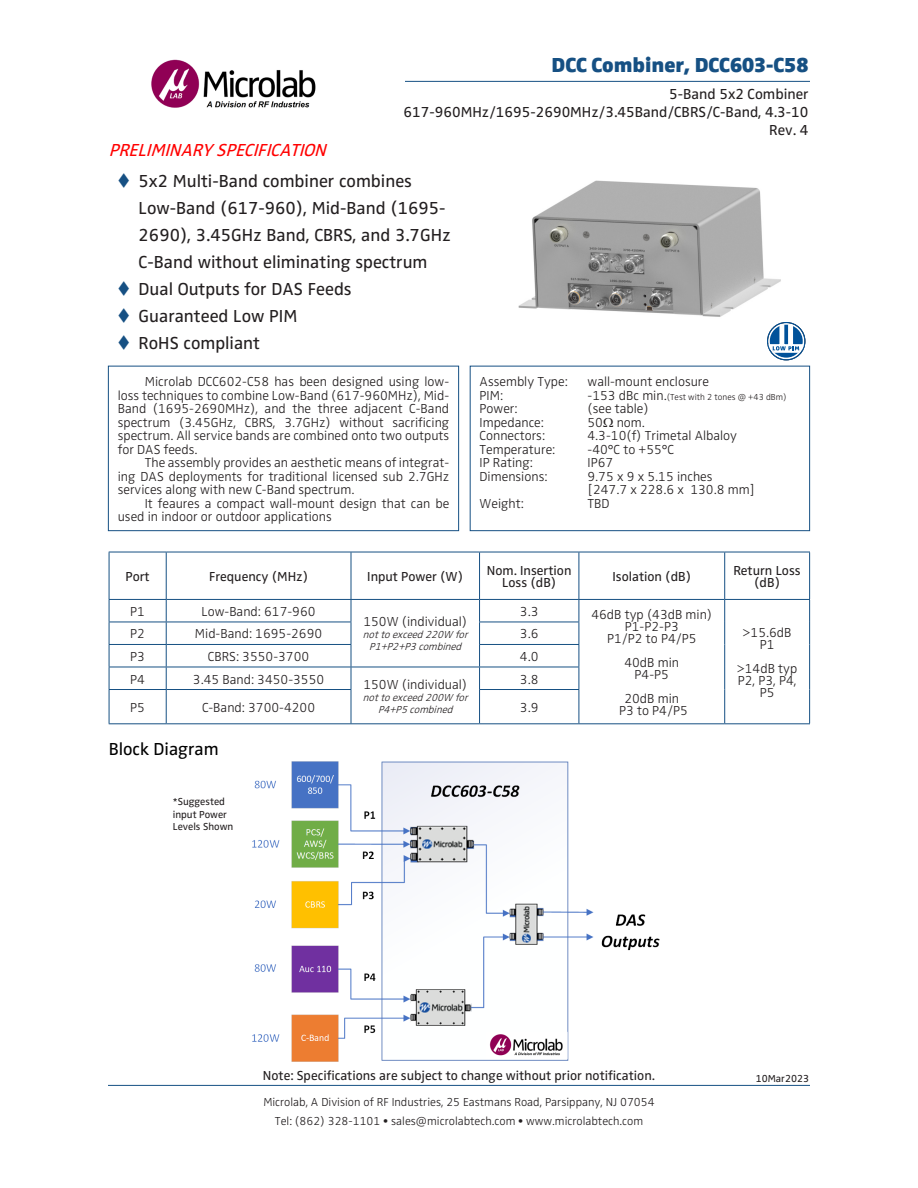
<style>
.page{position:relative;width:918px;height:1188px;background:#fff}
.page>*{position:absolute;margin:0;border:0;box-sizing:border-box;transform-origin:0 0}
.t1{font:900 21px "Zwo Pro";color:#165083}
.DS_Bullets{font:18px/27px "Zwo Pro";color:#231f20}
.t2{font:italic 18px "Zwo Pro";color:#f00}
.t3{font:18px "Zwo Pro";color:#000}
.t4{font:15px "Zwo Pro";color:#231f20}
.t5{font:300 13.5px/13.5px "Zwo Pro";color:#231f20;text-align:justify}
.t6{font:13.5px/12px "Zwo Pro";color:#231f20;text-align:center}
.t7{font:300 12px "Zwo Pro";color:#231f20}
.t8{font:italic 300 10.5px/12px "Zwo Pro";color:#231f20;text-align:center}
.t9{font:10.5px/12.6px "Zwo Pro";color:#231f20}
.t10{font:300 9px "Zwo Pro";color:#231f20}
.s1{color:#165083}
.s2{font-size:13.5px}
</style>
<div class="page">
<img style="left:151px;top:59px;width:165px;height:49px">
<div style="left:108px;top:366px;width:351px;height:165px;border:1px solid #165083"></div>
<div style="left:470px;top:366px;width:340px;height:165px;border:1px solid #165083"></div>
<hr style="left:405px;top:81px;width:405px;height:1px;background:#165083">
<hr style="left:108px;top:1085px;width:702px;height:1px;background:#165083">
<img style="left:518px;top:180px;width:284px;height:178px">
<hr style="left:109px;top:552px;width:57px;height:1px;background:#165083">
<hr style="left:109px;top:552px;width:1px;height:47px;background:#165083">
<hr style="left:166px;top:552px;width:185px;height:1px;background:#165083">
<hr style="left:166px;top:552px;width:1px;height:47px;background:#165083">
<hr style="left:351px;top:552px;width:129px;height:1px;background:#165083">
<hr style="left:351px;top:552px;width:1px;height:47px;background:#165083">
<hr style="left:480px;top:552px;width:99px;height:1px;background:#165083">
<hr style="left:479px;top:552px;width:1px;height:47px;background:#165083">
<hr style="left:579px;top:552px;width:146px;height:1px;background:#165083">
<hr style="left:579px;top:552px;width:1px;height:47px;background:#165083">
<hr style="left:725px;top:552px;width:85px;height:1px;background:#165083">
<hr style="left:724px;top:552px;width:1px;height:47px;background:#165083">
<hr style="left:809px;top:552px;width:1px;height:47px;background:#165083">
<hr style="left:109px;top:599px;width:57px;height:1px;background:#165083">
<hr style="left:166px;top:599px;width:185px;height:1px;background:#165083">
<hr style="left:351px;top:599px;width:129px;height:1px;background:#165083">
<hr style="left:480px;top:599px;width:99px;height:1px;background:#165083">
<hr style="left:579px;top:599px;width:146px;height:1px;background:#165083">
<hr style="left:725px;top:599px;width:85px;height:1px;background:#165083">
<hr style="left:109px;top:622px;width:57px;height:1px;background:#165083">
<hr style="left:166px;top:622px;width:185px;height:1px;background:#165083">
<hr style="left:479px;top:622px;width:100px;height:1px;background:#165083">
<hr style="left:109px;top:644px;width:57px;height:1px;background:#165083">
<hr style="left:166px;top:644px;width:185px;height:1px;background:#165083">
<hr style="left:479px;top:644px;width:100px;height:1px;background:#165083">
<hr style="left:109px;top:667px;width:57px;height:1px;background:#165083">
<svg style="left:109px;top:600px;width:1px;height:89px"></svg>
<hr style="left:166px;top:667px;width:185px;height:1px;background:#165083">
<svg style="left:166px;top:600px;width:1px;height:89px"></svg>
<hr style="left:351px;top:667px;width:129px;height:1px;background:#165083">
<svg style="left:351px;top:600px;width:1px;height:89px"></svg>
<hr style="left:480px;top:667px;width:99px;height:1px;background:#165083">
<svg style="left:479px;top:600px;width:1px;height:89px"></svg>
<svg style="left:579px;top:600px;width:1px;height:89px"></svg>
<svg style="left:724px;top:600px;width:1px;height:90px"></svg>
<svg style="left:809px;top:600px;width:1px;height:90px"></svg>
<hr style="left:109px;top:689px;width:57px;height:1px;background:#165083">
<hr style="left:109px;top:690px;width:1px;height:33px;background:#165083">
<hr style="left:166px;top:689px;width:185px;height:1px;background:#165083">
<hr style="left:166px;top:690px;width:1px;height:33px;background:#165083">
<hr style="left:351px;top:690px;width:1px;height:33px;background:#165083">
<hr style="left:479px;top:689px;width:100px;height:1px;background:#165083">
<hr style="left:479px;top:690px;width:1px;height:33px;background:#165083">
<hr style="left:579px;top:690px;width:1px;height:33px;background:#165083">
<hr style="left:724px;top:690px;width:1px;height:33px;background:#165083">
<hr style="left:809px;top:690px;width:1px;height:33px;background:#165083">
<hr style="left:109px;top:723px;width:57px;height:1px;background:#165083">
<hr style="left:166px;top:723px;width:185px;height:1px;background:#165083">
<hr style="left:351px;top:723px;width:129px;height:1px;background:#165083">
<hr style="left:480px;top:723px;width:99px;height:1px;background:#165083">
<hr style="left:579px;top:723px;width:146px;height:1px;background:#165083">
<hr style="left:725px;top:723px;width:85px;height:1px;background:#165083">
<img style="left:252px;top:761px;width:408px;height:301px">
<svg style="left:768px;top:323px;width:37px;height:37px"></svg>
<div style="left:768px;top:322px;width:37px;height:38px;border:1px solid #231f20;border-radius:50%"></div>
<svg style="left:770px;top:325px;width:33px;height:33px"></svg>
<div style="left:767px;top:322px;width:38px;height:38px;border:1px solid #01529a;border-radius:50%"></div>
<svg style="left:767px;top:323px;width:39px;height:30px"></svg>
<p class="t2" style="left:109px;top:139px;width:224px">PRELIMINARYSPECIFICATION</p>
<p class="t1" style="left:552px;top:52px;width:258px">DCC Combiner, DCC603-C58</p>
<p class="t4" style="left:669px;top:85px;width:141px">5-Band 5x2 Combiner</p>
<p class="t4" style="left:404px;top:103px;width:406px">617-960MHz/1695-2690MHz/3.45Band/CBRS/C-Band, 4.3-10</p>
<p class="t4" style="left:769px;top:121px;width:41px">Rev. 4</p>
<p class="DS_Bullets" style="left:139px;top:168px;width:314px;text-indent:-22px"><span class="s1">▼</span> 5x2 Multi-Band combiner combines Low-Band (617-960), Mid-Band (1695- 2690), 3.45GHz Band, CBRS, and 3.7GHz C-Band without eliminating spectrum</p>
<p class="DS_Bullets" style="left:117px;top:276px;width:236px"><span class="s1">▼</span> Dual Outputs for DAS Feeds</p>
<p class="DS_Bullets" style="left:117px;top:303px;width:182px"><span class="s1">▼</span> Guaranteed Low PIM</p>
<p class="DS_Bullets" style="left:117px;top:330px;width:145px"><span class="s1">▼</span> RoHS compliant</p>
<p class="t5" style="left:118px;top:375px;width:333px;text-indent:27px">Microlab DCC602-C58 has been designed using low&shy;loss techniques to combine Low-Band (617-960MHz), Mid-Band (1695-2690MHz), and the three adjacent C-Band spectrum (3.45GHz, CBRS, 3.7GHz) without sacrificing spectrum. All service bands are combined onto two outputs for DAS feeds.</p>
<p class="t5" style="left:118px;top:456px;width:333px;text-indent:27px">The assembly provides an aesthetic means of integrat&shy;ing DAS deployments for traditional licensed sub 2.7GHz services along with new C-Band spectrum.</p>
<p class="t5" style="left:118px;top:497px;width:333px;text-indent:27px">It feaures a compact wall-mount design that can be used in indoor or outdoor applications</p>
<p class="t5" style="left:480px;top:375px;width:90px">Assembly Type:</p>
<p class="t5" style="left:588px;top:375px;width:123px">wall-mount enclosure</p>
<p class="t5" style="left:480px;top:389px;width:25px">PIM:</p>
<p class="t10" style="left:588px;top:392px;width:201px"><span class="s2">-153 dBc min.</span>(Test with 2 tones @ +43 dBm)</p>
<p class="t5" style="left:480px;top:402px;width:39px">Power:</p>
<p class="t5" style="left:588px;top:402px;width:63px">(see table)</p>
<p class="t5" style="left:480px;top:416px;width:66px">Impedance:</p>
<p class="t5" style="left:588px;top:416px;width:59px">50 nom.</p>
<p class="t5" style="left:480px;top:429px;width:67px">Connectors:</p>
<p class="t5" style="left:588px;top:429px;width:151px">4.3-10(f) Trimetal Albaloy</p>
<p class="t5" style="left:480px;top:443px;width:77px">Temperature:</p>
<p class="t5" style="left:588px;top:443px;width:88px">-40°C to +55°C</p>
<p class="t5" style="left:480px;top:456px;width:55px">IP Rating:</p>
<p class="t5" style="left:588px;top:456px;width:27px">IP67</p>
<p class="t5" style="left:480px;top:470px;width:69px">Dimensions:</p>
<p class="t5" style="left:588px;top:470px;width:126px">9.75 x 9 x 5.15 inches</p>
<p class="t5" style="left:588px;top:483px;width:169px">[247.7 x 228.6 x 130.8 mm]</p>
<p class="t5" style="left:480px;top:497px;width:46px">Weight:</p>
<p class="t5" style="left:588px;top:497px;width:24px">TBD</p>
<p class="t6" style="left:126px;top:571px;width:26px">Port</p>
<p class="t6" style="left:209px;top:571px;width:101px">Frequency (MHz)</p>
<p class="t6" style="left:367px;top:571px;width:97px">Input Power (W)</p>
<p class="t6" style="left:487px;top:565px;width:86px">Nom. Insertion<br>Loss (dB)</p>
<p class="t6" style="left:612px;top:571px;width:80px">Isolation (dB)</p>
<p class="t6" style="left:734px;top:565px;width:69px">Return Loss (dB)</p>
<p class="t5" style="left:130px;top:605px;width:16px">P1</p>
<p class="t5" style="left:202px;top:605px;width:116px">Low-Band: 617-960</p>
<p class="t5" style="left:363px;top:616px;width:105px">150W (individual)</p>
<p class="t8" style="left:363px;top:629px;width:110px">nottoexceed220W for<br>P1+P2+P3combined</p>
<p class="t5" style="left:520px;top:605px;width:20px">3.3</p>
<p class="t5" style="left:591px;top:609px;width:122px;line-height:12px;text-align:center">46dB typ (43dB min)<br>P1-P2-P3</p>
<p class="t5" style="left:607px;top:632px;width:91px">P1/P2 to P4/P5</p>
<p class="t5" style="left:624px;top:656px;width:56px">40dB min</p>
<p class="t5" style="left:635px;top:668px;width:36px">P4-P5</p>
<p class="t5" style="left:624px;top:692px;width:56px">20dB min</p>
<p class="t5" style="left:619px;top:704px;width:70px">P3 to P4/P5</p>
<p class="t5" style="left:743px;top:626px;width:50px">&gt;15.6dB</p>
<p class="t5" style="left:760px;top:638px;width:16px">P1</p>
<p class="t5" style="left:737px;top:662px;width:62px">&gt;14dB typ</p>
<p class="t5" style="left:738px;top:675px;width:60px;line-height:12px;text-align:center">P2, P3, P4,<br>P5</p>
<p class="t5" style="left:130px;top:628px;width:16px">P2</p>
<p class="t5" style="left:195px;top:628px;width:129px">Mid-Band: 1695-2690</p>
<p class="t5" style="left:520px;top:628px;width:20px">3.6</p>
<p class="t5" style="left:130px;top:650px;width:16px">P3</p>
<p class="t5" style="left:208px;top:650px;width:103px">CBRS: 3550-3700</p>
<p class="t5" style="left:520px;top:650px;width:20px">4.0</p>
<p class="t5" style="left:130px;top:673px;width:16px">P4</p>
<p class="t5" style="left:193px;top:673px;width:133px">3.45 Band: 3450-3550</p>
<p class="t5" style="left:363px;top:678px;width:105px">150W (individual)</p>
<p class="t8" style="left:363px;top:691px;width:110px">nottoexceed200W for<br>P4+P5combined</p>
<p class="t5" style="left:520px;top:673px;width:20px">3.8</p>
<p class="t5" style="left:130px;top:701px;width:16px">P5</p>
<p class="t5" style="left:202px;top:701px;width:115px">C-Band: 3700-4200</p>
<p class="t5" style="left:520px;top:701px;width:20px">3.9</p>
<p class="t3" style="left:109px;top:739px;width:112px">Block Diagram</p>
<p class="t9" style="left:173px;top:796px;width:62px">*Suggested input Power<br>Levels Shown</p>
<p class="t6" style="left:263px;top:1070px;width:394px">Note: Specifications are subject to change without prior notification.</p>
<p class="t9" style="left:756px;top:1072px;width:55px">10Mar2023</p>
<p class="t7" style="left:263px;top:1096px;width:393px">Microlab, A Division of RF Industries, 25 Eastmans Road, Parsippany, NJ 07054</p>
<p class="t7" style="left:275px;top:1114px;width:370px">Tel: (862) 328-1101 • sales@microlabtech.com • www.microlabtech.com</p>
</div>
